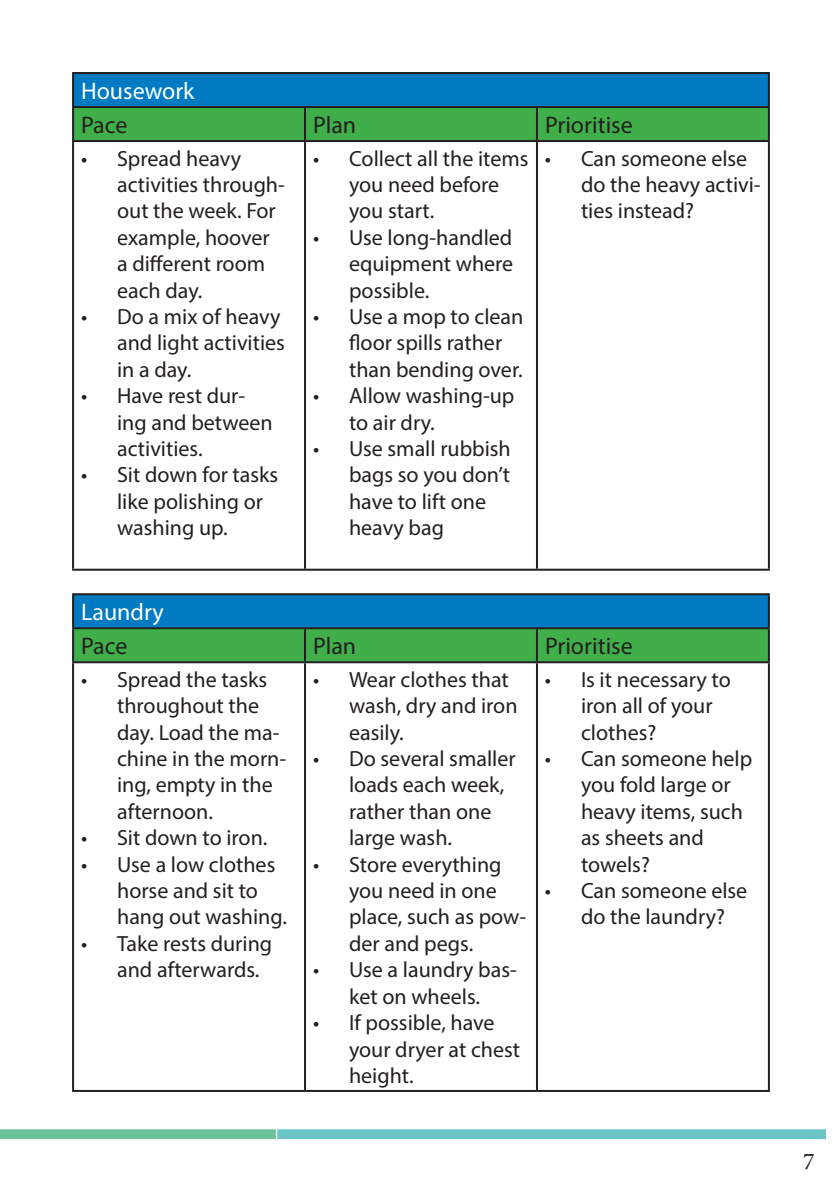
<style>
.page{position:relative;width:840px;height:1191px;background:#fff}
.page>*{position:absolute;margin:0;border:0;box-sizing:border-box;transform-origin:0 0}
.t1{font:24px "Myriad Pro";color:#231f20}
.t2{font:24px "Myriad Pro";color:#fff}
.t3{font:24px "Minion Pro";color:#231f20}
.t4{font:22px/26.4px "Myriad Pro";color:#231f20}
</style>
<div class="page">
<img style="left:0;top:1129px;width:825px;height:11px">
<div style="left:73px;top:73px;width:695px;height:34px;background:#007ac2"></div>
<div style="left:74px;top:108px;width:693px;height:32px;background:#40ae49"></div>
<hr style="left:72px;top:72px;width:233px;height:2px;background:#231f20">
<hr style="left:72px;top:74px;width:2px;height:32px;background:#231f20">
<hr style="left:305px;top:72px;width:231px;height:2px;background:#231f20">
<hr style="left:536px;top:72px;width:233px;height:2px;background:#231f20">
<hr style="left:767px;top:74px;width:2px;height:32px;background:#231f20">
<hr style="left:72px;top:106px;width:233px;height:2px;background:#231f20">
<hr style="left:72px;top:108px;width:2px;height:32px;background:#231f20">
<hr style="left:305px;top:106px;width:231px;height:2px;background:#231f20">
<hr style="left:304px;top:108px;width:2px;height:32px;background:#231f20">
<hr style="left:536px;top:106px;width:233px;height:2px;background:#231f20">
<hr style="left:535px;top:108px;width:2px;height:32px;background:#231f20">
<hr style="left:767px;top:108px;width:2px;height:32px;background:#231f20">
<hr style="left:72px;top:140px;width:233px;height:2px;background:#231f20">
<hr style="left:72px;top:142px;width:2px;height:427px;background:#231f20">
<hr style="left:305px;top:140px;width:231px;height:2px;background:#231f20">
<hr style="left:304px;top:142px;width:2px;height:427px;background:#231f20">
<hr style="left:536px;top:140px;width:233px;height:2px;background:#231f20">
<hr style="left:535px;top:142px;width:2px;height:427px;background:#231f20">
<hr style="left:767px;top:142px;width:2px;height:427px;background:#231f20">
<hr style="left:72px;top:569px;width:233px;height:2px;background:#231f20">
<hr style="left:305px;top:569px;width:231px;height:2px;background:#231f20">
<hr style="left:536px;top:569px;width:233px;height:2px;background:#231f20">
<div style="left:73px;top:594px;width:695px;height:34px;background:#007ac2"></div>
<div style="left:74px;top:629px;width:693px;height:32px;background:#40ae49"></div>
<hr style="left:72px;top:593px;width:233px;height:2px;background:#231f20">
<hr style="left:72px;top:595px;width:2px;height:32px;background:#231f20">
<hr style="left:305px;top:593px;width:231px;height:2px;background:#231f20">
<hr style="left:536px;top:593px;width:233px;height:2px;background:#231f20">
<hr style="left:767px;top:595px;width:2px;height:32px;background:#231f20">
<hr style="left:72px;top:627px;width:233px;height:2px;background:#231f20">
<hr style="left:72px;top:629px;width:2px;height:32px;background:#231f20">
<hr style="left:305px;top:627px;width:231px;height:2px;background:#231f20">
<hr style="left:304px;top:629px;width:2px;height:32px;background:#231f20">
<hr style="left:536px;top:627px;width:233px;height:2px;background:#231f20">
<hr style="left:535px;top:629px;width:2px;height:32px;background:#231f20">
<hr style="left:767px;top:629px;width:2px;height:32px;background:#231f20">
<hr style="left:72px;top:661px;width:233px;height:2px;background:#231f20">
<hr style="left:72px;top:663px;width:2px;height:427px;background:#231f20">
<hr style="left:305px;top:661px;width:231px;height:2px;background:#231f20">
<hr style="left:304px;top:663px;width:2px;height:427px;background:#231f20">
<hr style="left:536px;top:661px;width:233px;height:2px;background:#231f20">
<hr style="left:535px;top:663px;width:2px;height:427px;background:#231f20">
<hr style="left:767px;top:663px;width:2px;height:427px;background:#231f20">
<hr style="left:72px;top:1090px;width:233px;height:2px;background:#231f20">
<hr style="left:305px;top:1090px;width:231px;height:2px;background:#231f20">
<hr style="left:536px;top:1090px;width:233px;height:2px;background:#231f20">
<p class="t2" style="left:81px;top:76px;width:115px">Housework</p>
<p class="t1" style="left:81px;top:110px;width:48px">Pace</p>
<p class="t1" style="left:313px;top:110px;width:45px">Plan</p>
<p class="t1" style="left:544px;top:110px;width:89px">Prioritise</p>
<p class="t4" style="left:117px;top:145px;width:169px;text-indent:-36px">• Spread heavy activities through&shy;out the week. For example, hoover a different room each day.</p>
<p class="t4" style="left:117px;top:303px;width:169px;text-indent:-36px">• Do a mix of heavy and light activities in a day.</p>
<p class="t4" style="left:117px;top:382px;width:157px;text-indent:-36px">• Have rest dur&shy;ing and between activities.</p>
<p class="t4" style="left:117px;top:461px;width:163px;text-indent:-36px">• Sit down for tasks like polishing or washing up.</p>
<p class="t4" style="left:349px;top:145px;width:181px;text-indent:-36px">• Collect all the items you need before you start.</p>
<p class="t4" style="left:349px;top:224px;width:166px;text-align:justify;text-indent:-36px">• Use long-handled equipment where possible.</p>
<p class="t4" style="left:349px;top:303px;width:176px;text-indent:-36px">• Use a mop to clean floor spills rather than bending over.</p>
<p class="t4" style="left:349px;top:382px;width:167px;text-indent:-36px">• Allow washing-up to air dry.</p>
<p class="t4" style="left:349px;top:435px;width:163px;text-indent:-36px">• Use small rubbish bags so you don’t have to lift one heavy bag</p>
<p class="t4" style="left:580px;top:145px;width:181px;text-indent:-36px">• Can someone else do the heavy activi&shy;ties instead?</p>
<p class="t2" style="left:81px;top:597px;width:84px">Laundry</p>
<p class="t1" style="left:81px;top:631px;width:48px">Pace</p>
<p class="t1" style="left:313px;top:631px;width:45px">Plan</p>
<p class="t1" style="left:544px;top:631px;width:89px">Prioritise</p>
<p class="t4" style="left:117px;top:666px;width:170px;text-indent:-36px">• Spread the tasks throughout the day. Load the ma&shy;chine in the morn&shy;ing, empty in the afternoon.</p>
<p class="t4" style="left:81px;top:824px;width:188px">• Sit down to iron.</p>
<p class="t4" style="left:117px;top:850px;width:171px;text-indent:-36px">• Use a low clothes horse and sit to hang out washing.</p>
<p class="t4" style="left:117px;top:930px;width:156px;text-indent:-36px">• Take rests during and afterwards.</p>
<p class="t4" style="left:349px;top:666px;width:170px;text-indent:-36px">• Wear clothes that wash, dry and iron easily.</p>
<p class="t4" style="left:349px;top:745px;width:168px;text-indent:-36px">• Do several smaller loads each week, rather than one large wash.</p>
<p class="t4" style="left:349px;top:850px;width:178px;text-indent:-36px">• Store everything you need in one place, such as pow&shy;der and pegs.</p>
<p class="t4" style="left:313px;top:956px;width:205px;text-align:center">• Use a laundry bas&shy;ket on wheels.</p>
<p class="t4" style="left:349px;top:1009px;width:172px;text-indent:-36px">• If possible, have your dryer at chest height.</p>
<p class="t4" style="left:580px;top:666px;width:151px;text-indent:-36px">• Is it necessary to iron all of your clothes?</p>
<p class="t4" style="left:580px;top:745px;width:173px;text-indent:-36px">• Can someone help you fold large or heavy items, such as sheets and towels?</p>
<p class="t4" style="left:580px;top:877px;width:168px;text-indent:-36px">• Can someone else do the laundry?</p>
<p class="t3" style="left:802px;top:1145px;width:13px">7</p>
</div>
